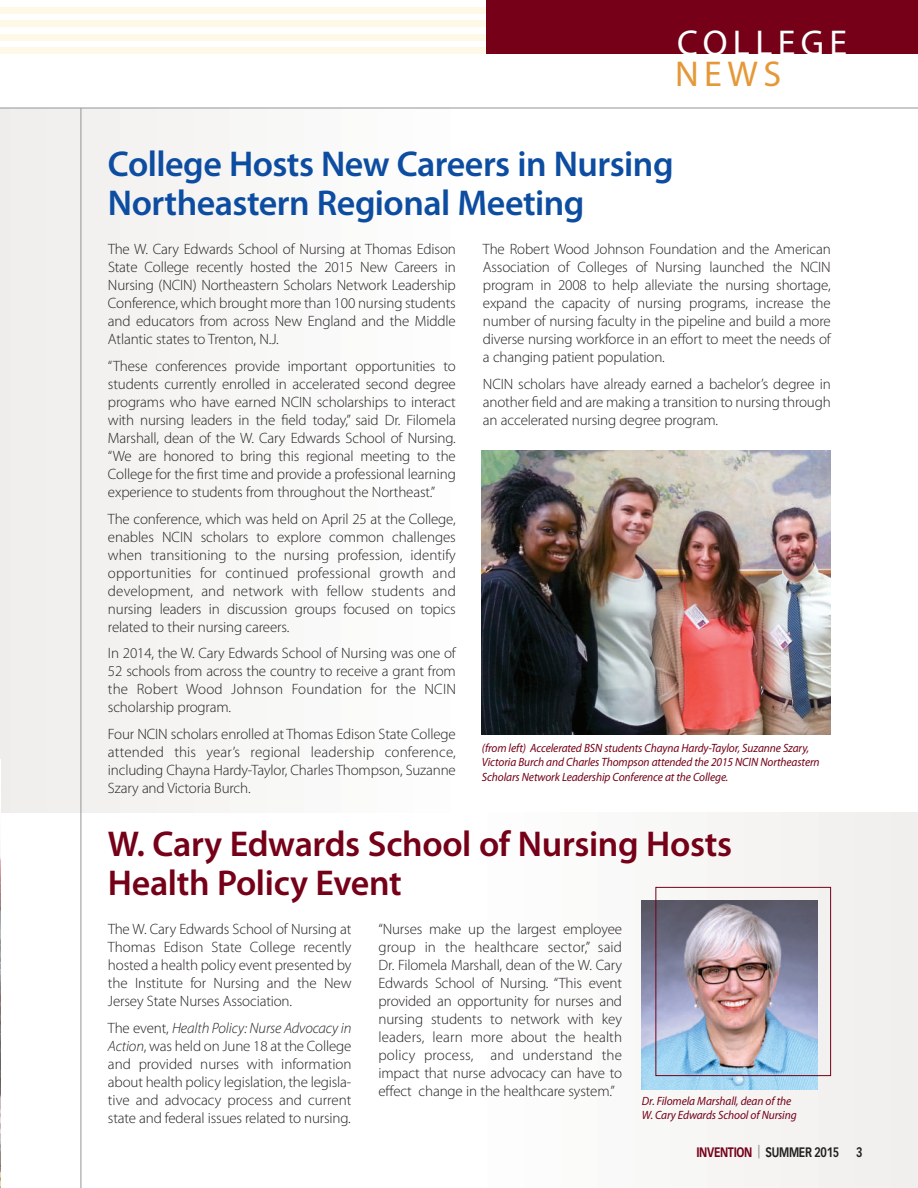
<style>
.page{position:relative;width:918px;height:1188px;background:#fff}
.page>*{position:absolute;margin:0;border:0;box-sizing:border-box;transform-origin:0 0}
.t1{font:600 36px/39px "Myriad Pro";letter-spacing:-.015em;color:#0d4da1}
.t2{font:600 36px/39px "Myriad Pro";letter-spacing:-.01em;color:#750018}
.t3{font:36px "Myriad Pro";letter-spacing:.15em;color:#fff}
.t4{font:36px "Myriad Pro";color:#e59837}
.t5{font:300 15px/18px "Myriad Pro";letter-spacing:-.01em;color:#231f20;text-align:justify}
.t6{font:700 13.5px "Vectora LT Std";letter-spacing:-.03em;color:#231f20;scale:.8 1}
.t7{font:italic 12px/14.4px "Myriad Pro";letter-spacing:-.01em;color:#750018;scale:.95 1}
.s1{font-style:italic}
.s2{color:#750018}
.s3{color:#939598}
</style>
<div class="page">
<div style="left:0;top:7px;width:486px;height:6px;background:#fef9e6"></div>
<div style="left:0;top:20px;width:486px;height:7px;background:#fef9e6"></div>
<div style="left:0;top:34px;width:486px;height:6px;background:#fef9e6"></div>
<div style="left:0;top:47px;width:486px;height:7px;background:#fef9e6"></div>
<div style="left:471px;top:812px;width:447px;height:376px;background:#f8f8f7"></div>
<div style="left:0;top:108px;width:465px;height:704px;background:#f7f7f6"></div>
<hr style="left:81px;top:108px;width:1px;height:1080px;background:#939598">
<hr style="left:0;top:108px;width:918px;height:1px;background:#939598">
<div style="left:486px;top:0;width:432px;height:54px;background:#750018"></div>
<img style="left:642px;top:900px;width:175px;height:189px">
<div style="left:655px;top:887px;width:176px;height:189px;border:1px solid #750018"></div>
<img style="left:482px;top:451px;width:349px;height:284px">
<img style="left:0;top:851px;width:1px;height:337px">
<h1 class="t3" style="left:677px;top:29px;width:171px">COLLEGE</h1>
<h1 class="t4" style="left:675px;top:60px;width:108px">NEWS</h1>
<h1 class="t1" style="left:108px;top:147px;width:567px">College Hosts New Careers in Nursing<br>Northeastern Regional Meeting</h1>
<p class="t5" style="left:108px;top:241px;width:349px">The W. Cary Edwards School of Nursing at Thomas Edison State College recently hosted the 2015 New Careers in Nursing (NCIN) Northeastern Scholars Network Leadership Conference, which brought more than 100 nursing students and educators from across New England and the Middle Atlantic states to Trenton, N.J.</p>
<p class="t5" style="left:108px;top:358px;width:349px">“These conferences provide important opportunities to students currently enrolled in accelerated second degree programs who have earned NCIN scholarships to interact with nursing leaders in the field today,” said Dr. Filomela Marshall, dean of the W. Cary Edwards School of Nursing. “We are honored to bring this regional meeting to the College for the first time and provide a professional learning experience to students from throughout the Northeast.”</p>
<p class="t5" style="left:108px;top:511px;width:349px">The conference, which was held on April 25 at the College, enables NCIN scholars to explore common challenges when transitioning to the nursing profession, identify opportunities for continued professional growth and development, and network with fellow students and nursing leaders in discussion groups focused on topics related to their nursing careers.</p>
<p class="t5" style="left:108px;top:645px;width:349px">In 2014, the W. Cary Edwards School of Nursing was one of 52 schools from across the country to receive a grant from the Robert Wood Johnson Foundation for the NCIN scholarship program.</p>
<p class="t5" style="left:108px;top:726px;width:349px">Four NCIN scholars enrolled at Thomas Edison State College attended this year’s regional leadership conference, including Chayna Hardy-Taylor, Charles Thompson, Suzanne Szary and Victoria Burch.</p>
<p class="t5" style="left:483px;top:241px;width:349px">The Robert Wood Johnson Foundation and the American Association of Colleges of Nursing launched the NCIN program in 2008 to help alleviate the nursing shortage, expand the capacity of nursing programs, increase the number of nursing faculty in the pipeline and build a more diverse nursing workforce in an effort to meet the needs of a changing patient population.</p>
<p class="t5" style="left:483px;top:376px;width:349px">NCIN scholars have already earned a bachelor’s degree in another field and are making a transition to nursing through an accelerated nursing degree program.</p>
<p class="t7" style="left:482px;top:742px;width:357px">(from left) Accelerated BSN students Chayna Hardy-Taylor, Suzanne Szary,<br>Victoria Burch and Charles Thompson attended the 2015 NCIN Northeastern<br>Scholars Network Leadership Conference at the College.</p>
<h1 class="t2" style="left:108px;top:827px;width:626px">W. Cary Edwards School of Nursing Hosts<br>Health Policy Event</h1>
<p class="t5" style="left:108px;top:921px;width:245px">The W. Cary Edwards School of Nursing at Thomas Edison State College recently hosted a health policy event presented by the Institute for Nursing and the New Jersey State Nurses Association.</p>
<p class="t5" style="left:108px;top:1020px;width:245px">The event, <span class="s1">Health Policy: Nurse Advocacy in Action</span>, was held on June 18 at the College and provided nurses with information about health policy legislation, the legisla&shy;tive and advocacy process and current state and federal issues related to nursing.</p>
<p class="t5" style="left:379px;top:921px;width:245px">“Nurses make up the largest employee group in the healthcare sector,” said Dr. Filomela Marshall, dean of the W. Cary Edwards School of Nursing. “This event provided an opportunity for nurses and nursing students to network with key leaders, learn more about the health policy process, and understand the impact that nurse advocacy can have to effect change in the healthcare system.”</p>
<p class="t7" style="left:642px;top:1095px;width:164px">Dr. Filomela Marshall, dean of the<br>W. Cary Edwards School of Nursing</p>
<p class="t6" style="left:696px;top:1146px;width:180px"><span class="s2">INVENTION</span> <span class="s3">|</span> SUMMER 2015</p>
<p class="t6" style="left:856px;top:1146px;width:9px">3</p>
</div>
